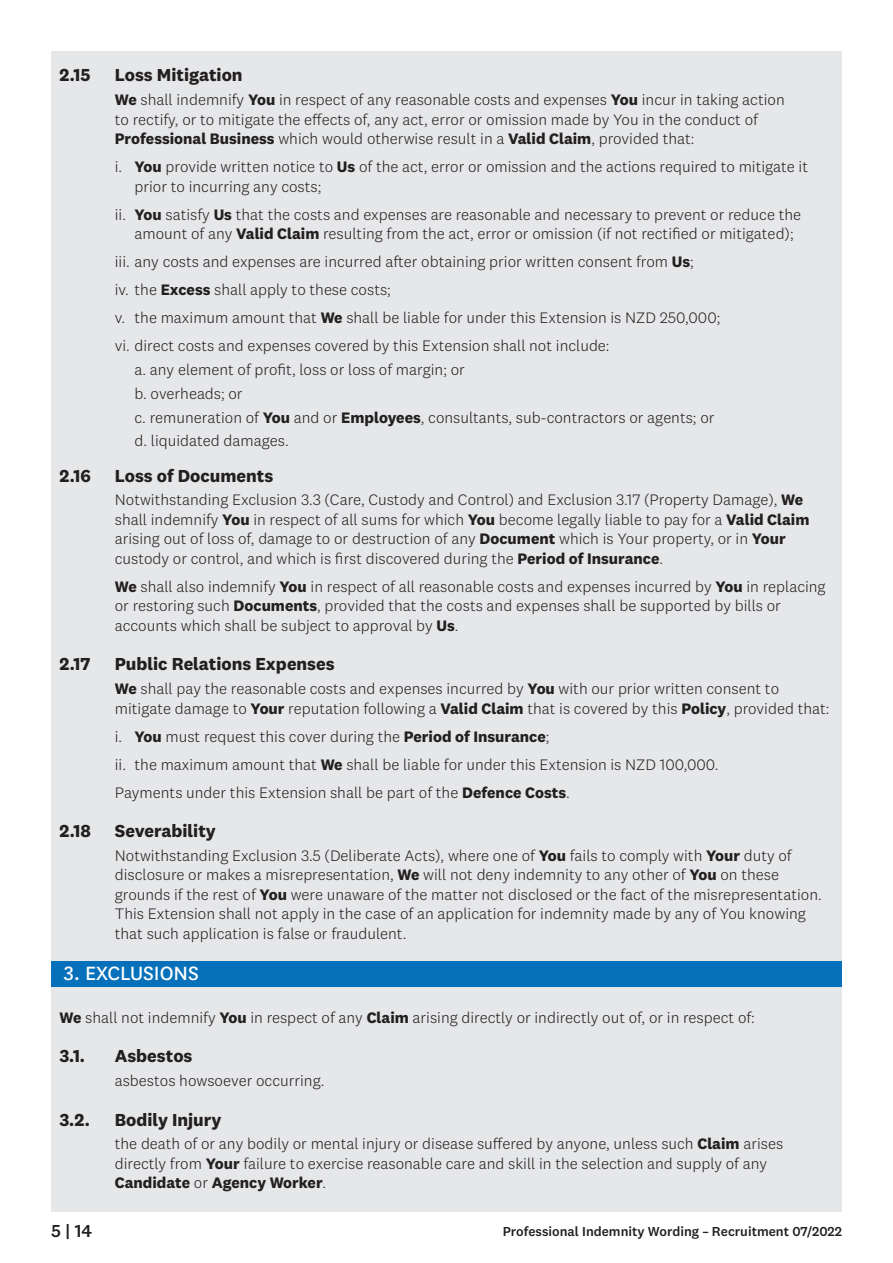
<style>
.page{position:relative;width:893px;height:1263px;background:#fff}
.page>*{position:absolute;margin:0;border:0;box-sizing:border-box;transform-origin:0 0}
.t1{font:22.5px "National";color:#fff}
.t2{font:700 18px "National 2";color:#231f20}
.t3{font:500 18px "National 2";color:#231f20}
.t4{font:300 15.75px/19.5px "National 2";color:#231f20}
.t5{font:500 13.5px "National 2";color:#231f20}
.s1{font-weight:700}
</style>
<div class="page">
<div style="left:51px;top:51px;width:791px;height:1161px;background:#e6e7e9"></div>
<div style="left:51px;top:961px;width:791px;height:25px;background:#0671ba"></div>
<p class="t2" style="left:60px;top:64px;width:33px">2.15</p>
<p class="t2" style="left:115px;top:64px;width:129px">Loss Mitigation</p>
<p class="t4" style="left:115px;top:90px;width:671px"><span class="s1">We</span> shall indemnify <span class="s1">You</span> in respect of any reasonable costs and expenses <span class="s1">You</span> incur in taking action to rectify, or to mitigate the effects of, any act, error or omission made by You in the conduct of<br><span class="s1">Professional Business</span> which would otherwise result in a <span class="s1">Valid Claim</span>, provided that:</p>
<p class="t4" style="left:135px;top:157px;width:675px;text-indent:-20px">i. <span class="s1">You</span> provide written notice to <span class="s1">Us</span> of the act, error or omission and the actions required to mitigate it prior to incurring any costs;</p>
<p class="t4" style="left:135px;top:204px;width:668px;text-indent:-20px">ii. <span class="s1">You</span> satisfy <span class="s1">Us</span> that the costs and expenses are reasonable and necessary to prevent or reduce the amount of any <span class="s1">Valid Claim</span> resulting from the act, error or omission (if not rectified or mitigated);</p>
<p class="t4" style="left:115px;top:248px;width:607px;line-height:28px">iii. any costs and expenses are incurred after obtaining prior written consent from <span class="s1">Us</span>;<br>iv. the <span class="s1">Excess</span> shall apply to these costs;<br>v. the maximum amount that <span class="s1">We</span> shall be liable for under this Extension is NZD 250,000; vi. direct costs and expenses covered by this Extension shall not include:</p>
<p class="t4" style="left:135px;top:358px;width:581px;line-height:23.7px">a. any element of profit, loss or loss of margin; or<br>b. overheads; or<br>c. remuneration of <span class="s1">You</span> and or <span class="s1">Employees</span>, consultants, sub-contractors or agents; or d. liquidated damages.</p>
<p class="t2" style="left:60px;top:464px;width:33px">2.16</p>
<p class="t2" style="left:115px;top:464px;width:160px">Loss of Documents</p>
<p class="t4" style="left:115px;top:490px;width:696px">Notwithstanding Exclusion 3.3 (Care, Custody and Control) and Exclusion 3.17 (Property Damage), <span class="s1">We </span>shall indemnify <span class="s1">You</span> in respect of all sums for which <span class="s1">You</span> become legally liable to pay for a <span class="s1">Valid Claim </span>arising out of loss of, damage to or destruction of any <span class="s1">Document</span> which is Your property, or in <span class="s1">Your </span>custody or control, and which is first discovered during the <span class="s1">Period of Insurance</span>.</p>
<p class="t4" style="left:115px;top:576px;width:712px"><span class="s1">We</span> shall also indemnify <span class="s1">You</span> in respect of all reasonable costs and expenses incurred by <span class="s1">You</span> in replacing or restoring such <span class="s1">Documents</span>, provided that the costs and expenses shall be supported by bills or accounts which shall be subject to approval by <span class="s1">Us</span>.</p>
<p class="t2" style="left:60px;top:653px;width:32px">2.17</p>
<p class="t2" style="left:115px;top:653px;width:221px">Public Relations Expenses</p>
<p class="t4" style="left:115px;top:679px;width:716px"><span class="s1">We</span> shall pay the reasonable costs and expenses incurred by <span class="s1">You</span> with our prior written consent to mitigate damage to <span class="s1">Your</span> reputation following a <span class="s1">Valid Claim</span> that is covered by this <span class="s1">Policy</span>, provided that:</p>
<p class="t4" style="left:115px;top:722px;width:605px;line-height:28px">i. <span class="s1">You</span> must request this cover during the <span class="s1">Period of Insurance</span>;<br>ii. the maximum amount that <span class="s1">We</span> shall be liable for under this Extension is NZD 100,000.<br>Payments under this Extension shall be part of the <span class="s1">Defence Costs</span>.</p>
<p class="t2" style="left:60px;top:820px;width:33px">2.18</p>
<p class="t2" style="left:115px;top:820px;width:102px">Severability</p>
<p class="t4" style="left:115px;top:846px;width:708px">Notwithstanding Exclusion 3.5 (Deliberate Acts), where one of <span class="s1">You</span> fails to comply with <span class="s1">Your</span> duty of disclosure or makes a misrepresentation, <span class="s1">We</span> will not deny indemnity to any other of <span class="s1">You</span> on these grounds if the rest of <span class="s1">You</span> were unaware of the matter not disclosed or the fact of the misrepresentation.<br>This Extension shall not apply in the case of an application for indemnity made by any of You knowing that such application is false or fraudulent.</p>
<h1 class="t1" style="left:64px;top:958px;width:137px">3. EXCLUSIONS</h1>
<p class="t4" style="left:60px;top:1008px;width:697px"><span class="s1">We</span> shall not indemnify <span class="s1">You</span> in respect of any <span class="s1">Claim</span> arising directly or indirectly out of, or in respect of:</p>
<p class="t2" style="left:60px;top:1045px;width:27px">3.1.</p>
<p class="t2" style="left:115px;top:1045px;width:79px">Asbestos</p>
<p class="t4" style="left:115px;top:1071px;width:211px">asbestos howsoever occurring.</p>
<p class="t2" style="left:60px;top:1108px;width:32px">3.2.</p>
<p class="t2" style="left:115px;top:1108px;width:108px">Bodily Injury</p>
<p class="t4" style="left:115px;top:1134px;width:670px">the death of or any bodily or mental injury or disease suffered by anyone, unless such <span class="s1">Claim</span> arises directly from <span class="s1">Your</span> failure to exercise reasonable care and skill in the selection and supply of any<br><span class="s1">Candidate</span> or <span class="s1">Agency Worker</span>.</p>
<p class="t3" style="left:51px;top:1220px;width:43px">5 | 14</p>
<p class="t5" style="left:503px;top:1223px;width:341px">Professional Indemnity Wording – Recruitment 07/2022</p>
</div>
